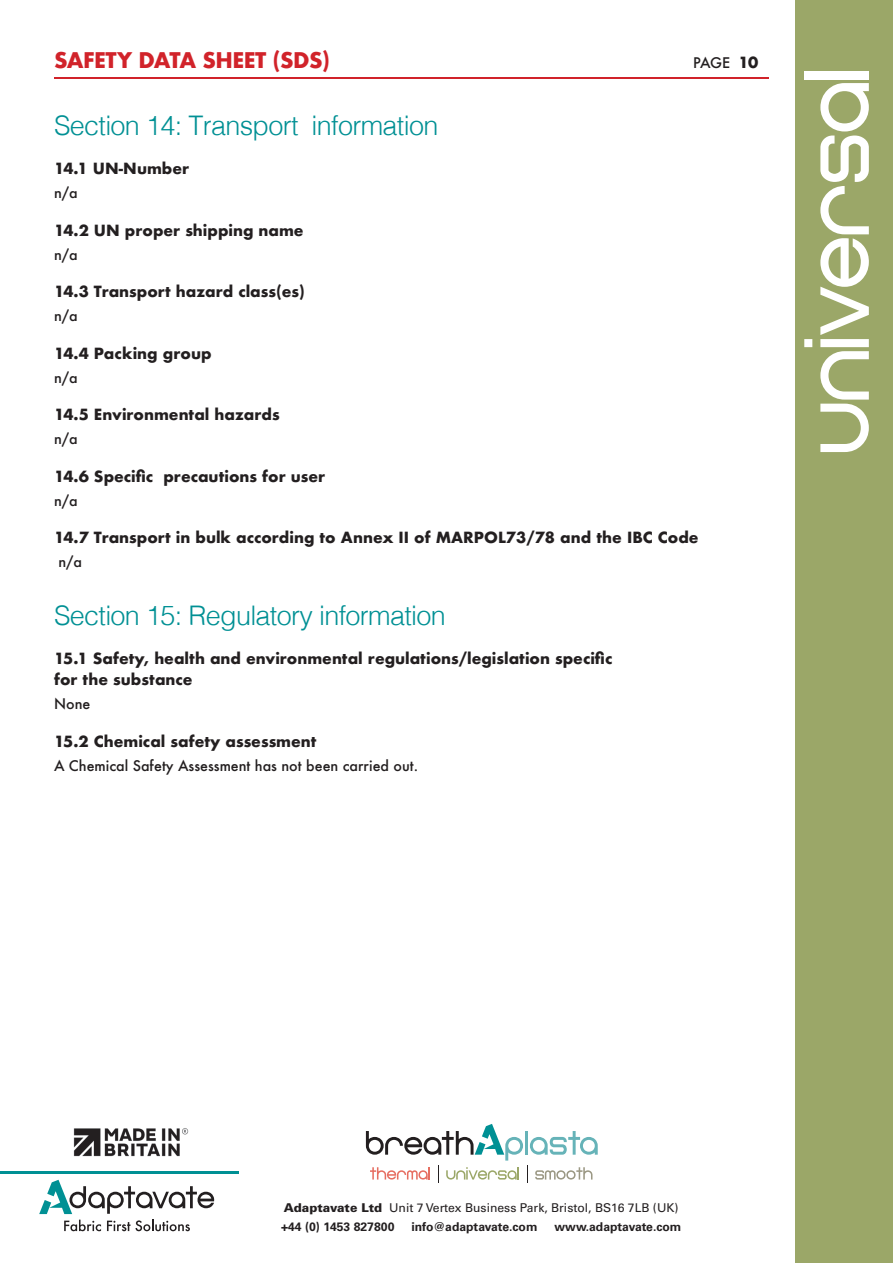
<style>
.page{position:relative;width:893px;height:1263px;background:#fff}
.page>*{position:absolute;margin:0;border:0;box-sizing:border-box;transform-origin:0 0}
.Section{font:300 27px "Helvetica";letter-spacing:-.025em;color:#009094}
.t1{font:700 21px "Futura";letter-spacing:-.025em;color:#d1232a}
.X-Head{font:700 15px "Futura";color:#231f20}
.X-Head_line_two{font:700 15px "Futura";color:#231f20}
.Body_Text_First_line{font:500 14.25px "Futura";color:#231f20}
.Body_Text{font:500 14.25px "Futura";color:#231f20}
.t2{font:12.15px/18.9px "Univers LT Std";color:#231f20}
.t3{font:700 12.15px "Univers LT Std";color:#231f20}
.s1{font-weight:900}
.s2{font-weight:700}
</style>
<div class="page">
<div style="left:796px;top:0;width:97px;height:1263px;background:#9ba768"></div>
<svg style="left:804px;top:83px;width:65px;height:369px"></svg>
<div style="left:804px;top:71px;width:65px;height:8px;background:#fff"></div>
<svg style="left:366px;top:1124px;width:232px;height:59px"></svg>
<hr style="left:54px;top:77px;width:714px;height:1px;background:#d1232a">
<hr style="left:0;top:1171px;width:238px;height:2px;background:#009094">
<svg style="left:39px;top:1180px;width:175px;height:51px"></svg>
<img style="left:73px;top:1128px;width:116px;height:29px">
<p class="t1" style="left:54px;top:45px;width:278px">SAFETY DATA SHEET (SDS)</p>
<p class="Section" style="left:54px;top:103px;width:386px">Section 14: Transport information</p>
<p class="Body_Text" style="left:693px;top:53px;width:39px">PAGE</p>
<p class="X-Head" style="left:739px;top:52px;width:21px">10</p>
<p class="X-Head" style="left:54px;top:158px;width:137px">14.1 UN-Number</p>
<p class="Body_Text_First_line" style="left:54px;top:183px;width:25px">n/a</p>
<p class="X-Head" style="left:54px;top:219px;width:251px">14.2 UN proper shipping name</p>
<p class="Body_Text_First_line" style="left:54px;top:244px;width:25px">n/a</p>
<p class="X-Head" style="left:54px;top:281px;width:252px">14.3 Transport hazard class(es)</p>
<p class="Body_Text_First_line" style="left:54px;top:306px;width:25px">n/a</p>
<p class="X-Head" style="left:54px;top:342px;width:159px">14.4 Packing group</p>
<p class="Body_Text_First_line" style="left:54px;top:367px;width:25px">n/a</p>
<p class="X-Head" style="left:54px;top:404px;width:227px">14.5 Environmental hazards</p>
<p class="Body_Text_First_line" style="left:54px;top:429px;width:25px">n/a</p>
<p class="X-Head" style="left:54px;top:465px;width:273px">14.6 Specific precautions for user</p>
<p class="Body_Text_First_line" style="left:54px;top:490px;width:25px">n/a</p>
<p class="X-Head" style="left:54px;top:527px;width:646px">14.7 Transport in bulk according to Annex II of MARPOL73/78 and the IBC Code</p>
<p class="Body_Text_First_line" style="left:58px;top:552px;width:25px">n/a</p>
<p class="Section" style="left:54px;top:593px;width:393px">Section 15: Regulatory information</p>
<p class="X-Head" style="left:54px;top:648px;width:560px">15.1 Safety, health and environmental regulations/legislation specific</p>
<p class="X-Head_line_two" style="left:54px;top:669px;width:140px">for the substance</p>
<p class="Body_Text_First_line" style="left:54px;top:694px;width:38px">None</p>
<p class="X-Head" style="left:54px;top:730px;width:264px">15.2 Chemical safety assessment</p>
<p class="Body_Text_First_line" style="left:54px;top:756px;width:366px">A Chemical Safety Assessment has not been carried out.</p>
<p class="t2" style="left:281px;top:1198px;width:399px"><span class="s1">Adaptavate Ltd</span> Unit 7 Vertex Business Park, Bristol, BS16 7LB (UK) <span class="s2">+44 (0) 1453 827800</span></p>
<p class="t3" style="left:411px;top:1219px;width:128px">info@adaptavate.com</p>
<p class="t3" style="left:554px;top:1219px;width:129px">www.adaptavate.com</p>
</div>
